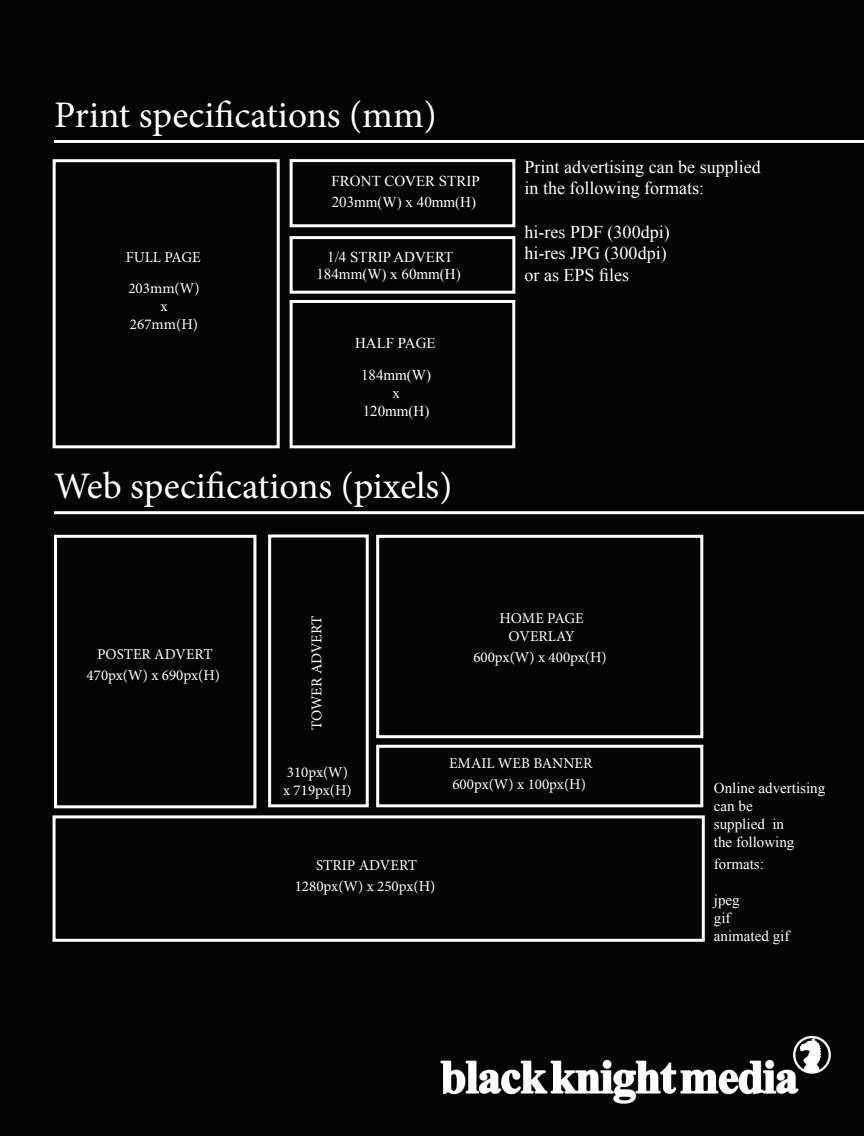
<style>
.page{position:relative;width:864px;height:1136px;background:#fff}
.page>*{position:absolute;margin:0;border:0;box-sizing:border-box;transform-origin:0 0}
.t1{font:37.5px "Minion Pro";color:#fff}
.t2{font:18px "Times New Roman";color:#fff}
.t3{font:15px "Minion Pro";color:#fff}
.t4{font:15px/18px "Times New Roman";color:#fff}
</style>
<div class="page">
<div style="left:0;top:0;width:863px;height:1135px;background:#040503"></div>
<div style="left:54px;top:534px;width:202px;height:274px;background:#040503;border:3px solid #fff"></div>
<div style="left:268px;top:534px;width:100px;height:273px;background:#040503;border:3px solid #fff"></div>
<div style="left:376px;top:744px;width:327px;height:63px;background:#040503;border:3px solid #fff"></div>
<div style="left:53px;top:159px;width:226px;height:289px;background:#040503;border:3px solid #fff"></div>
<div style="left:289px;top:159px;width:226px;height:68px;background:#040503;border:3px solid #fff"></div>
<div style="left:289px;top:236px;width:226px;height:57px;background:#040503;border:3px solid #fff"></div>
<div style="left:289px;top:300px;width:226px;height:148px;background:#040503;border:3px solid #fff"></div>
<hr style="left:54px;top:140px;width:809px;height:3px;background:#fff">
<div style="left:376px;top:534px;width:327px;height:204px;background:#040503;border:3px solid #fff"></div>
<hr style="left:54px;top:511px;width:809px;height:3px;background:#fff">
<div style="left:52px;top:815px;width:652px;height:126px;background:#040503;border:3px solid #fff"></div>
<img style="left:440px;top:1036px;width:391px;height:68px">
<p class="t1" style="left:54px;top:90px;width:384px">Print specifications (mm)</p>
<p class="t4" style="left:331px;top:172px;width:150px">FRONT COVER STRIP</p>
<p class="t3" style="left:126px;top:247px;width:76px">FULL PAGE</p>
<p class="t3" style="left:128px;top:278px;width:73px">203mm(W)</p>
<p class="t3" style="left:160px;top:296px;width:9px">x</p>
<p class="t3" style="left:130px;top:314px;width:70px">267mm(H)</p>
<p class="t4" style="left:331px;top:192px;width:146px">203mm(W) x 40mm(H)</p>
<p class="t4" style="left:327px;top:247px;width:128px">1/4 STRIP ADVERT</p>
<p class="t4" style="left:316px;top:264px;width:146px">184mm(W) x 60mm(H)</p>
<p class="t4" style="left:355px;top:334px;width:82px">HALF PAGE</p>
<p class="t4" style="left:361px;top:365px;width:71px">184mm(W)</p>
<p class="t4" style="left:392px;top:383px;width:9px">x</p>
<p class="t4" style="left:362px;top:401px;width:68px">120mm(H)</p>
<p class="t1" style="left:54px;top:461px;width:399px">Web specifications (pixels)</p>
<p class="t2" style="left:524px;top:154px;width:237px">Print advertising can be supplied</p>
<p class="t2" style="left:524px;top:176px;width:181px">in the following formats:</p>
<p class="t2" style="left:524px;top:219px;width:146px">hi-res PDF (300dpi)</p>
<p class="t2" style="left:524px;top:241px;width:143px">hi-res JPG (300dpi)</p>
<p class="t2" style="left:524px;top:262px;width:106px">or as EPS files</p>
<p class="t3" style="left:97px;top:644px;width:117px">POSTER ADVERT</p>
<p class="t3" style="left:87px;top:665px;width:135px">470px(W) x 690px(H)</p>
<p class="t3" style="left:306px;top:730px;width:116px;rotate:-90deg">TOWER ADVERT</p>
<p class="t3" style="left:287px;top:761px;width:63px">310px(W)</p>
<p class="t3" style="left:283px;top:779px;width:70px">x 719px(H)</p>
<p class="t3" style="left:499px;top:608px;width:85px">HOME PAGE</p>
<p class="t3" style="left:508px;top:626px;width:68px">OVERLAY</p>
<p class="t3" style="left:473px;top:647px;width:135px">600px(W) x 400px(H)</p>
<p class="t3" style="left:449px;top:753px;width:145px">EMAIL WEB BANNER</p>
<p class="t3" style="left:452px;top:773px;width:135px">600px(W) x 100px(H)</p>
<p class="t3" style="left:309px;top:851px;width:117px">POSTER ADVERT</p>
<p class="t3" style="left:316px;top:855px;width:102px">STRIP ADVERT</p>
<p class="t3" style="left:298px;top:872px;width:135px">387px(W) x 568px(H)</p>
<p class="t3" style="left:295px;top:875px;width:142px">1280px(W) x 250px(H)</p>
<p class="t4" style="left:713px;top:779px;width:113px">Online advertising can be</p>
<p class="t4" style="left:713px;top:815px;width:72px">supplied in</p>
<p class="t4" style="left:713px;top:833px;width:82px">the following</p>
<p class="t4" style="left:713px;top:854px;width:51px">formats:</p>
<p class="t4" style="left:713px;top:890px;width:27px">jpeg</p>
<p class="t4" style="left:713px;top:908px;width:18px">gif</p>
<p class="t4" style="left:713px;top:926px;width:77px">animated gif</p>
</div>
